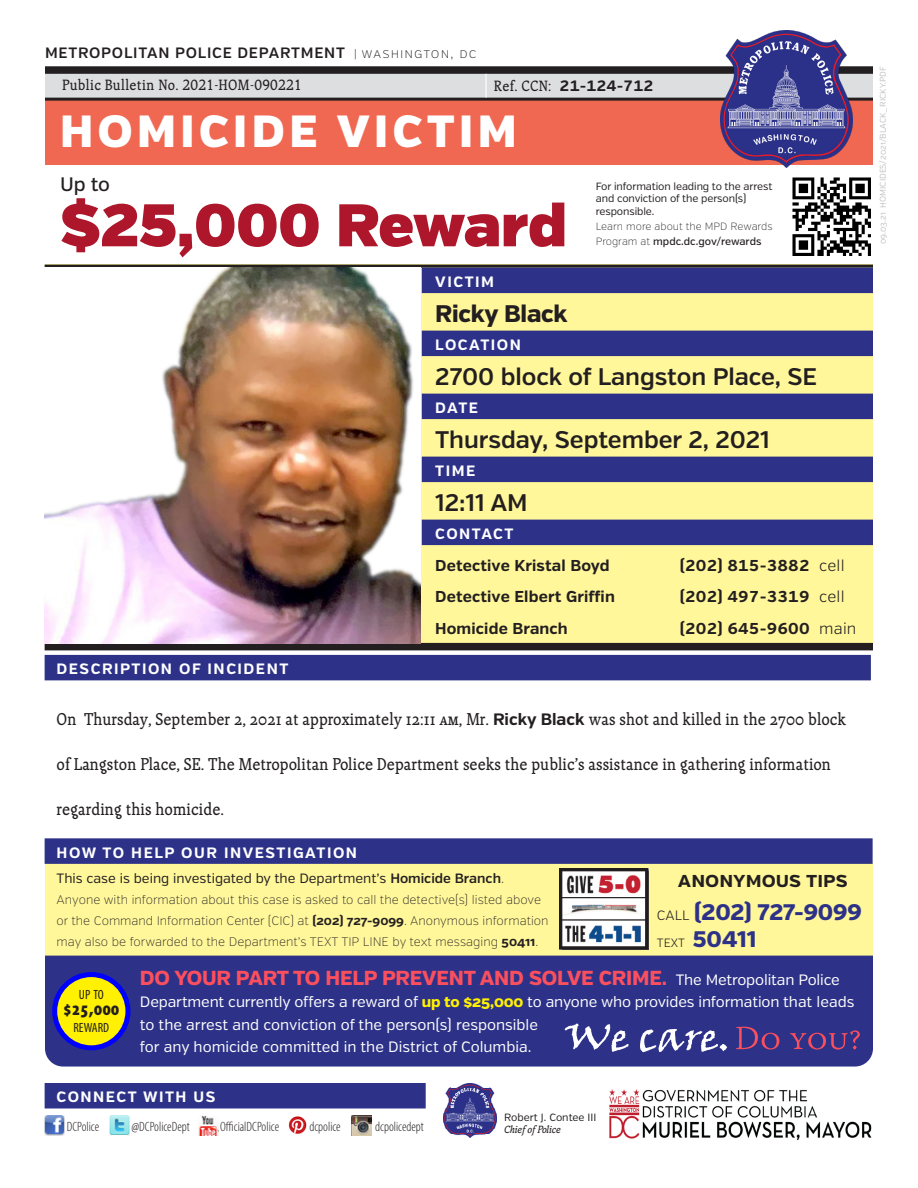
<style>
.page{position:relative;width:918px;height:1188px;background:#fff}
.page>*{position:absolute;margin:0;border:0;box-sizing:border-box;transform-origin:0 0}
.t1{font:60px "Verb Ultra";color:#ae172b}
.t2{font:900 45px "Verb";letter-spacing:.1em;color:#fff}
.caption_data{font:600 24px "Verb";letter-spacing:-.005em;color:#231f20}
.caption_data-2{font:800 24px "Verb";letter-spacing:-.01em;color:#231f20}
.t3{font:800 22.5px/27px "Verb";letter-spacing:-.01em;color:#2d3288}
.t4{font:700 21px "Verb";color:#231f20}
.t5{font:800 20.25px "Verb";letter-spacing:-.01em;color:#fc4f5e}
.t6{font:500 19.5px "Verb";color:#231f20}
.t7{font:900 condensed 19.2px "Myriad Pro";color:#231f20}
.body_text{font:17.25px "Telltale";color:#231f20}
.det_contact_-_1st_li{font:700 15.75px "Verb";letter-spacing:.01em;color:#231f20}
.t8{font:15px/22.5px "Verb";color:#fff}
.caption_subtitle{font:700 15px "Verb";letter-spacing:.1em;color:#fff}
.t9{font:600 15px "Verb";letter-spacing:.05em;color:#231f20}
.bulletin_no{font:15px "Telltale";letter-spacing:.02em;color:#231f20}
.t10{font:700 15px "Verb";color:#231f20}
.t11{font:13.5px "Verb";color:#231f20}
.t12{font:300 condensed 13.5px "Myriad Pro";color:#231f20}
.t13{font:condensed 13.35px "Myriad Pro";color:#231f20}
.t14{font:200 12.3px/21px "Verb";color:#231f20}
.t15{font:10.5px/12.6px "Verb";letter-spacing:-.01em;color:#231f20}
.t16{font:200 10.5px/15px "Verb";color:#231f20}
.t17{font:italic 10.5px "Telltale";color:#231f20}
.body{font:300 8.25px "Verb";color:#b2b3b7}
.s1{font-weight:200;font-size:13.5px}
.s2{font-weight:500}
.s3{font-weight:300}
.s4{font-family:"Verb";font-weight:700;font-size:16.5px}
.s5{font-weight:600}
.s6{font-weight:200}
.s7{font-weight:700}
.s8{font-weight:400;font-size:15px;color:#fff}
.s9{font-weight:800;color:#fff101}
.s10{font-weight:300;font-size:13.5px;color:#231f20}
.s11{font-weight:300;font-size:12px;color:#231f20}
</style>
<div class="page">
<img style="left:780px;top:177px;width:93px;height:88px">
<div style="left:45px;top:265px;width:828px;height:382px;background:#fff79a"></div>
<hr style="left:45px;top:265px;width:828px;height:3px;background:#231f20">
<div style="left:45px;top:643px;width:828px;height:7px;background:#231f20"></div>
<div style="left:45px;top:98px;width:828px;height:66px;background:#f06852"></div>
<div style="left:45px;top:74px;width:828px;height:25px;background:#dddee0"></div>
<hr style="left:45px;top:98px;width:828px;height:3px;background:#231f20">
<div style="left:45px;top:66px;width:828px;height:8px;background:#231f20"></div>
<img style="left:720px;top:31px;width:133px;height:137px">
<hr style="left:485px;top:74px;width:2px;height:24px;background:#fff">
<div style="left:45px;top:862px;width:828px;height:94px;background:#fff79a"></div>
<div style="left:45px;top:838px;width:828px;height:26px;background:#2d3288"></div>
<div style="left:45px;top:956px;width:828px;height:111px;background:#2d3288"></div>
<svg style="left:736px;top:1027px;width:124px;height:23px;background:#54377f"></svg>
<svg style="left:565px;top:1023px;width:162px;height:29px"></svg>
<div style="left:55px;top:975px;width:73px;height:73px;background:#fff101;border-radius:50%"></div>
<div style="left:52px;top:972px;width:78px;height:78px;border:5px solid #00f;border-radius:50%"></div>
<img style="left:45px;top:1115px;width:20px;height:20px">
<img style="left:110px;top:1115px;width:19px;height:20px">
<img style="left:198px;top:1116px;width:20px;height:19px">
<img style="left:288px;top:1116px;width:19px;height:18px">
<img style="left:351px;top:1115px;width:20px;height:20px">
<div style="left:45px;top:1083px;width:381px;height:25px;background:#2d3288"></div>
<img style="left:560px;top:869px;width:89px;height:80px">
<img style="left:609px;top:1089px;width:263px;height:50px">
<img style="left:444px;top:1084px;width:52px;height:54px">
<div style="left:422px;top:268px;width:451px;height:25px;background:#2d3288"></div>
<div style="left:422px;top:331px;width:451px;height:25px;background:#2d3288"></div>
<div style="left:422px;top:394px;width:451px;height:25px;background:#2d3288"></div>
<div style="left:422px;top:457px;width:451px;height:25px;background:#2d3288"></div>
<div style="left:422px;top:520px;width:451px;height:25px;background:#2d3288"></div>
<div style="left:45px;top:655px;width:826px;height:25px;background:#2d3288"></div>
<img style="left:45px;top:268px;width:375px;height:376px">
<p class="t9" style="left:45px;top:44px;width:433px">METROPOLITAN POLICE DEPARTMENT <span class="s1">| washington, dc</span></p>
<p class="bulletin_no" style="left:62px;top:77px;width:241px">Public Bulletin No. 2021-HOM-090221</p>
<p class="bulletin_no" style="left:494px;top:77px;width:59px">Ref. CCN:</p>
<p class="t10" style="left:560px;top:77px;width:96px">21-124-712</p>
<h2 class="t2" style="left:60px;top:104px;width:458px">HOMICIDE VICTIM</h2>
<p class="t6" style="left:60px;top:172px;width:52px">Up to</p>
<h1 class="t1" style="left:60px;top:188px;width:508px">$25,000 Reward</h1>
<p class="t15" style="left:596px;top:180px;width:178px">For information leading to the arrest and conviction of the person(s) responsible.</p>
<p class="t16" style="left:596px;top:219px;width:178px">Learn more about the MPD Rewards<br>Program at <span class="s2">mpdc.dc.gov/rewards</span></p>
<p class="caption_subtitle" style="left:435px;top:273px;width:60px">VICTIM</p>
<p class="caption_data-2" style="left:435px;top:299px;width:134px">Ricky Black</p>
<p class="caption_subtitle" style="left:435px;top:336px;width:87px">LOCATION</p>
<p class="caption_data" style="left:435px;top:362px;width:383px">2700 block of Langston Place, SE</p>
<p class="caption_subtitle" style="left:435px;top:399px;width:44px">DATE</p>
<p class="caption_data" style="left:435px;top:425px;width:336px">Thursday, September 2, 2021</p>
<p class="caption_subtitle" style="left:435px;top:462px;width:42px">TIME</p>
<p class="caption_data" style="left:435px;top:488px;width:94px">12:11 AM</p>
<p class="caption_subtitle" style="left:435px;top:525px;width:80px">CONTACT</p>
<p class="det_contact_-_1st_li" style="left:435px;top:556px;width:176px">Detective Kristal Boyd</p>
<p class="det_contact_-_1st_li" style="left:680px;top:556px;width:166px">(202) 815-3882 <span class="s3">cell</span></p>
<p class="det_contact_-_1st_li" style="left:435px;top:587px;width:181px">Detective Elbert Griffin</p>
<p class="det_contact_-_1st_li" style="left:680px;top:587px;width:166px">(202) 497-3319 <span class="s3">cell</span></p>
<p class="det_contact_-_1st_li" style="left:435px;top:619px;width:134px">Homicide Branch</p>
<p class="det_contact_-_1st_li" style="left:680px;top:619px;width:178px">(202) 645-9600 <span class="s3">main</span></p>
<p class="caption_subtitle" style="left:57px;top:660px;width:233px">DESCRIPTION OF INCIDENT</p>
<p class="body_text" style="left:57px;top:710px;width:791px">On Thursday, September 2, 2021 at approximately 12:11 Am, Mr. <span class="s4">Ricky Black</span> was shot and killed in the 2700 block</p>
<p class="body_text" style="left:57px;top:755px;width:776px">of Langston Place, SE. The Metropolitan Police Department seeks the public’s assistance in gathering information</p>
<p class="body_text" style="left:57px;top:800px;width:169px">regarding this homicide.</p>
<p class="caption_subtitle" style="left:57px;top:844px;width:302px">HOW TO HELP OUR INVESTIGATION</p>
<p class="t11" style="left:57px;top:871px;width:449px">This case is being investigated by the Department’s <span class="s5">Homicide Branch</span><span class="s6">.</span></p>
<p class="t14" style="left:57px;top:890px;width:494px">Anyone with information about this case is asked to call the detective(s) listed above or the Command Information Center (CIC) at <span class="s7">(202) 727-9099</span>. Anonymous information may also be forwarded to the Department’s TEXT TIP LINE by text messaging <span class="s7">50411</span>.</p>
<p class="t5" style="left:140px;top:965px;width:701px">DO YOUR PART TO HELP PREVENT AND SOLVE CRIME<span class="s7">.</span> <span class="s8">The Metropolitan Police</span></p>
<p class="t8" style="left:140px;top:991px;width:716px">Department currently offers a reward of <span class="s9">up to $25,000</span> to anyone who provides information that leads to the arrest and conviction of the person(s) responsible<br>for any homicide committed in the District of Columbia.</p>
<p class="t4" style="left:678px;top:867px;width:171px">anonymous tips</p>
<h3 class="t3" style="left:657px;top:899px;width:206px"><span class="s10">CALL</span> (202) 727-9099<br><span class="s11">TEXT</span> 50411</h3>
<p class="t13" style="left:79px;top:986px;width:26px">UP TO</p>
<p class="t7" style="left:63px;top:997px;width:58px">$25,000</p>
<p class="t13" style="left:73px;top:1020px;width:37px">REWARD</p>
<p class="caption_subtitle" style="left:57px;top:1088px;width:160px">CONNECT WITH US</p>
<p class="t12" style="left:67px;top:1118px;width:34px">DCPolice</p>
<p class="t12" style="left:132px;top:1118px;width:60px">@DCPoliceDept</p>
<p class="t12" style="left:220px;top:1118px;width:60px">OfficialDCPolice</p>
<p class="t12" style="left:309px;top:1118px;width:33px">dcpolice</p>
<p class="t12" style="left:375px;top:1118px;width:50px">dcpolicedept</p>
<p class="t15" style="left:504px;top:1111px;width:94px">Robert J. Contee III</p>
<p class="t17" style="left:504px;top:1124px;width:58px">Chief of Police</p>
<p class="body" style="left:878px;top:244px;width:180px;rotate:-90deg">09.03.21 HOMICIDES/2021/BLACK_RICKY.PDF</p>
</div>
